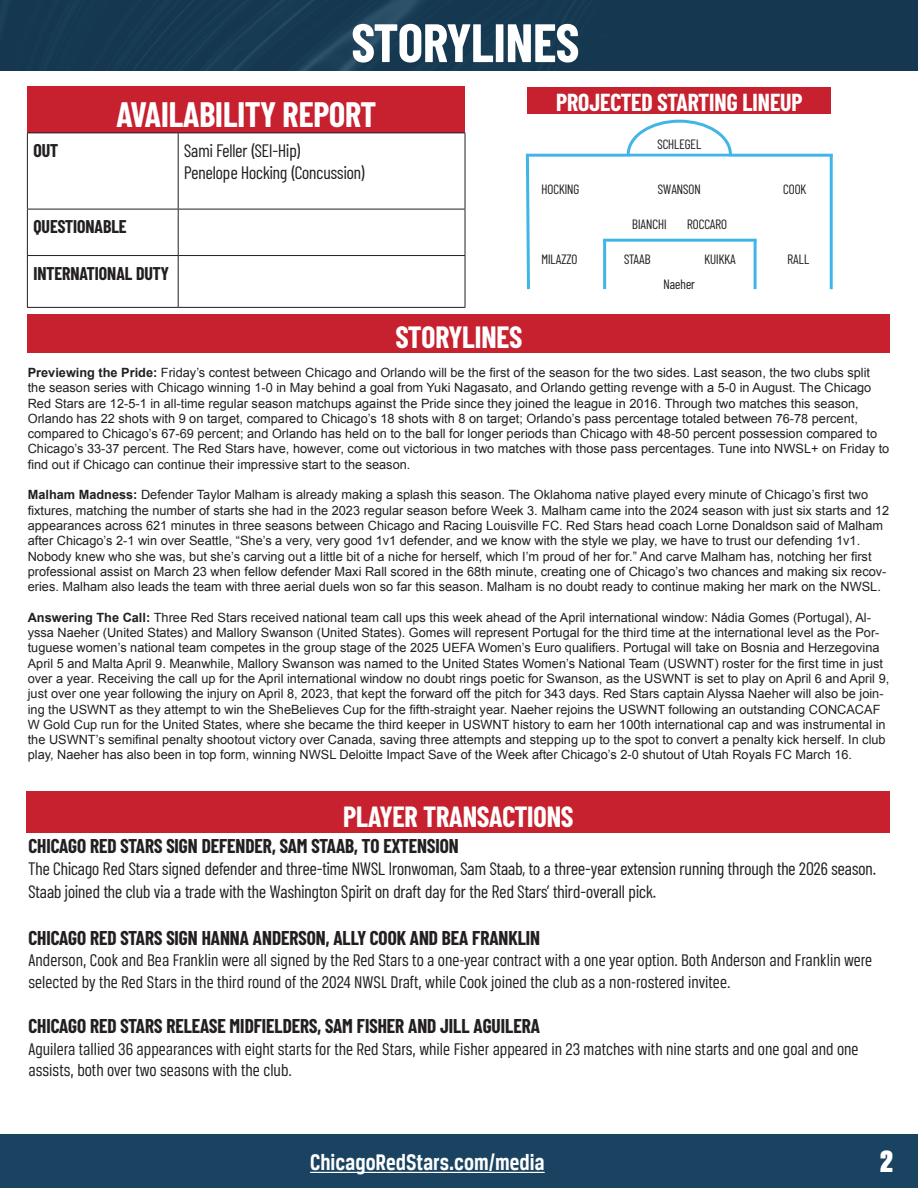
<style>
.page{position:relative;width:918px;height:1188px;background:#fff}
.page>*{position:absolute;margin:0;border:0;box-sizing:border-box;transform-origin:0 0}
.t1{font:700 54px "Barlow Condensed";color:#fff}
.t2{font:700 34.5px "Barlow Condensed";color:#fff}
.t3{font:700 30px "Barlow Condensed";color:#fff}
.t4{font:700 28.5px "Barlow Condensed";color:#fff}
.t5{font:700 24px "Breuer Condensed";color:#fff}
.t6{font:700 24px "Barlow Condensed";color:#fff}
.t7{font:700 22.5px "Tusker Grotesk 6700";color:#fff}
.t8{font:700 19.5px "Barlow Condensed";color:#231f20}
.t9{font:18px/21.6px "Breuer Condensed";color:#231f20}
.t10{font:18px/23.4px "Barlow Condensed";color:#231f20}
.t11{font:700 18px "Barlow Condensed";color:#231f20}
.t12{font:13.5px "Barlow Condensed";color:#231f20}
.t13{font:12.75px/15.3px "Arial";color:#231f20}
.s1{font-weight:700}
</style>
<div class="page">
<div style="left:27px;top:86px;width:438px;height:47px;background:#c7202e"></div>
<hr style="left:27px;top:133px;width:151px;height:1px;background:#231f20">
<hr style="left:27px;top:133px;width:1px;height:76px;background:#231f20">
<hr style="left:178px;top:133px;width:287px;height:1px;background:#231f20">
<hr style="left:178px;top:133px;width:1px;height:76px;background:#231f20">
<hr style="left:465px;top:133px;width:1px;height:76px;background:#231f20">
<hr style="left:27px;top:209px;width:151px;height:1px;background:#231f20">
<hr style="left:27px;top:209px;width:1px;height:46px;background:#231f20">
<hr style="left:178px;top:209px;width:287px;height:1px;background:#231f20">
<hr style="left:178px;top:209px;width:1px;height:46px;background:#231f20">
<hr style="left:465px;top:209px;width:1px;height:46px;background:#231f20">
<hr style="left:27px;top:255px;width:151px;height:1px;background:#231f20">
<hr style="left:27px;top:256px;width:1px;height:51px;background:#231f20">
<hr style="left:178px;top:255px;width:287px;height:1px;background:#231f20">
<hr style="left:178px;top:256px;width:1px;height:51px;background:#231f20">
<hr style="left:465px;top:256px;width:1px;height:51px;background:#231f20">
<hr style="left:27px;top:307px;width:151px;height:1px;background:#231f20">
<hr style="left:178px;top:307px;width:287px;height:1px;background:#231f20">
<svg style="left:525px;top:153px;width:7px;height:137px"></svg>
<hr style="left:526px;top:154px;width:307px;height:3px;background:#41b6e6">
<hr style="left:830px;top:154px;width:3px;height:135px;background:#41b6e6">
<hr style="left:603px;top:239px;width:154px;height:3px;background:#41b6e6">
<hr style="left:754px;top:239px;width:3px;height:50px;background:#41b6e6">
<hr style="left:603px;top:240px;width:3px;height:49px;background:#41b6e6">
<div style="left:627px;top:120px;width:105px;height:69px;border:3px solid #41b6e6;border-radius:50%"></div>
<div style="left:626px;top:157px;width:107px;height:32px;background:#fff"></div>
<div style="left:527px;top:87px;width:304px;height:27px;background:#c7202e"></div>
<div style="left:28px;top:314px;width:862px;height:38px;background:#c7202e"></div>
<div style="left:26px;top:792px;width:864px;height:41px;background:#c7202e"></div>
<div style="left:0;top:1134px;width:855px;height:54px;background:#194360"></div>
<hr style="left:310px;top:1172px;width:235px;height:1px;background:#fff">
<div style="left:855px;top:1134px;width:63px;height:54px;background:#194360"></div>
<div style="left:0;top:0;width:918px;height:70px;background:#153850"></div>
<p class="t1" style="left:352px;top:4px;width:229px">STORYLINES</p>
<p class="t2" style="left:116px;top:90px;width:261px">AVAILABILITY REPORT</p>
<p class="t11" style="left:33px;top:138px;width:26px">OUT</p>
<p class="t10" style="left:184px;top:137px;width:118px">Sami Feller (SEI-Hip)</p>
<p class="t10" style="left:184px;top:159px;width:182px">Penelope Hocking (Concussion)</p>
<p class="t11" style="left:33px;top:214px;width:95px">QUESTIONABLE</p>
<p class="t11" style="left:33px;top:260px;width:137px">INTERNATIONAL DUTY</p>
<p class="t3" style="left:396px;top:316px;width:128px">STORYLINES</p>
<p class="t6" style="left:556px;top:85px;width:248px">PROJECTED STARTING LINEUP</p>
<p class="t12" style="left:657px;top:135px;width:45px">SCHLEGEL</p>
<p class="t12" style="left:542px;top:180px;width:39px">HOCKING</p>
<p class="t12" style="left:658px;top:180px;width:44px">SWANSON</p>
<p class="t12" style="left:783px;top:180px;width:25px">COOK</p>
<p class="t12" style="left:632px;top:214px;width:36px">BIANCHI</p>
<p class="t12" style="left:687px;top:214px;width:42px">ROCCARO</p>
<p class="t12" style="left:541px;top:250px;width:38px">MILAZZO</p>
<p class="t12" style="left:624px;top:249px;width:28px">STAAB</p>
<p class="t12" style="left:704px;top:249px;width:33px">KUIKKA</p>
<p class="t12" style="left:788px;top:249px;width:23px">RALL</p>
<p class="t12" style="left:664px;top:274px;width:33px">Naeher</p>
<p class="t13" style="left:28px;top:365px;width:863px"><span class="s1">Previewing the Pride:</span> Friday’s contest between Chicago and Orlando will be the first of the season for the two sides. Last season, the two clubs split the season series with Chicago winning 1-0 in May behind a goal from Yuki Nagasato, and Orlando getting revenge with a 5-0 in August. The Chicago Red Stars are 12-5-1 in all-time regular season matchups against the Pride since they joined the league in 2016. Through two matches this season, Orlando has 22 shots with 9 on target, compared to Chicago’s 18 shots with 8 on target; Orlando’s pass percentage totaled between 76-78 percent, compared to Chicago’s 67-69 percent; and Orlando has held on to the ball for longer periods than Chicago with 48-50 percent possession compared to Chicago’s 33-37 percent. The Red Stars have, however, come out victorious in two matches with those pass percentages. Tune into NWSL+ on Friday to find out if Chicago can continue their impressive start to the season.</p>
<p class="t13" style="left:28px;top:487px;width:863px"><span class="s1">Malham Madness:</span> Defender Taylor Malham is already making a splash this season. The Oklahoma native played every minute of Chicago’s first two fixtures, matching the number of starts she had in the 2023 regular season before Week 3. Malham came into the 2024 season with just six starts and 12 appearances across 621 minutes in three seasons between Chicago and Racing Louisville FC. Red Stars head coach Lorne Donaldson said of Malham after Chicago’s 2-1 win over Seattle, “She’s a very, very good 1v1 defender, and we know with the style we play, we have to trust our defending 1v1.<br>Nobody knew who she was, but she’s carving out a little bit of a niche for herself, which I’m proud of her for.” And carve Malham has, notching her first professional assist on March 23 when fellow defender Maxi Rall scored in the 68th minute, creating one of Chicago’s two chances and making six recov&shy;eries. Malham also leads the team with three aerial duels won so far this season. Malham is no doubt ready to continue making her mark on the NWSL.</p>
<p class="t13" style="left:28px;top:610px;width:863px"><span class="s1">Answering The Call:</span> Three Red Stars received national team call ups this week ahead of the April international window: Nádia Gomes (Portugal), Al&shy;yssa Naeher (United States) and Mallory Swanson (United States). Gomes will represent Portugal for the third time at the international level as the Por&shy;tuguese women’s national team competes in the group stage of the 2025 UEFA Women’s Euro qualifiers. Portugal will take on Bosnia and Herzegovina April 5 and Malta April 9. Meanwhile, Mallory Swanson was named to the United States Women’s National Team (USWNT) roster for the first time in just over a year. Receiving the call up for the April international window no doubt rings poetic for Swanson, as the USWNT is set to play on April 6 and April 9, just over one year following the injury on April 8, 2023, that kept the forward off the pitch for 343 days. Red Stars captain Alyssa Naeher will also be join&shy;ing the USWNT as they attempt to win the SheBelieves Cup for the fifth-straight year. Naeher rejoins the USWNT following an outstanding CONCACAF W Gold Cup run for the United States, where she became the third keeper in USWNT history to earn her 100th international cap and was instrumental in the USWNT’s semifinal penalty shootout victory over Canada, saving three attempts and stepping up to the spot to convert a penalty kick herself. In club play, Naeher has also been in top form, winning NWSL Deloitte Impact Save of the Week after Chicago’s 2-0 shutout of Utah Royals FC March 16.</p>
<p class="t4" style="left:343px;top:796px;width:232px">PLAYER TRANSACTIONS</p>
<p class="t8" style="left:28px;top:832px;width:432px">CHICAGO RED STARS SIGN DEFENDER, SAM STAAB, TO EXTENSION</p>
<p class="t10" style="left:28px;top:855px;width:849px">The Chicago Red Stars signed defender and three-time NWSL Ironwoman, Sam Staab, to a three-year extension running through the 2026 season.<br>Staab joined the club via a trade with the Washington Spirit on draft day for the Red Stars’ third-overall pick.</p>
<p class="t8" style="left:28px;top:924px;width:513px">CHICAGO RED STARS SIGN HANNA ANDERSON, ALLY COOK AND BEA FRANKLIN</p>
<p class="t9" style="left:28px;top:950px;width:845px">Anderson, Cook and Bea Franklin were all signed by the Red Stars to a one-year contract with a one year option. Both Anderson and Franklin were selected by the Red Stars in the third round of the 2024 NWSL Draft, while Cook joined the club as a non-rostered invitee.</p>
<p class="t8" style="left:28px;top:1012px;width:513px">CHICAGO RED STARS RELEASE MIDFIELDERS, SAM FISHER AND JILL AGUILERA</p>
<p class="t9" style="left:28px;top:1038px;width:832px">Aguilera tallied 36 appearances with eight starts for the Red Stars, while Fisher appeared in 23 matches with nine starts and one goal and one assists, both over two seasons with the club.</p>
<p class="t5" style="left:310px;top:1149px;width:236px">ChicagoRedStars.com/media</p>
<p class="t7" style="left:880px;top:1148px;width:14px">2</p>
</div>
